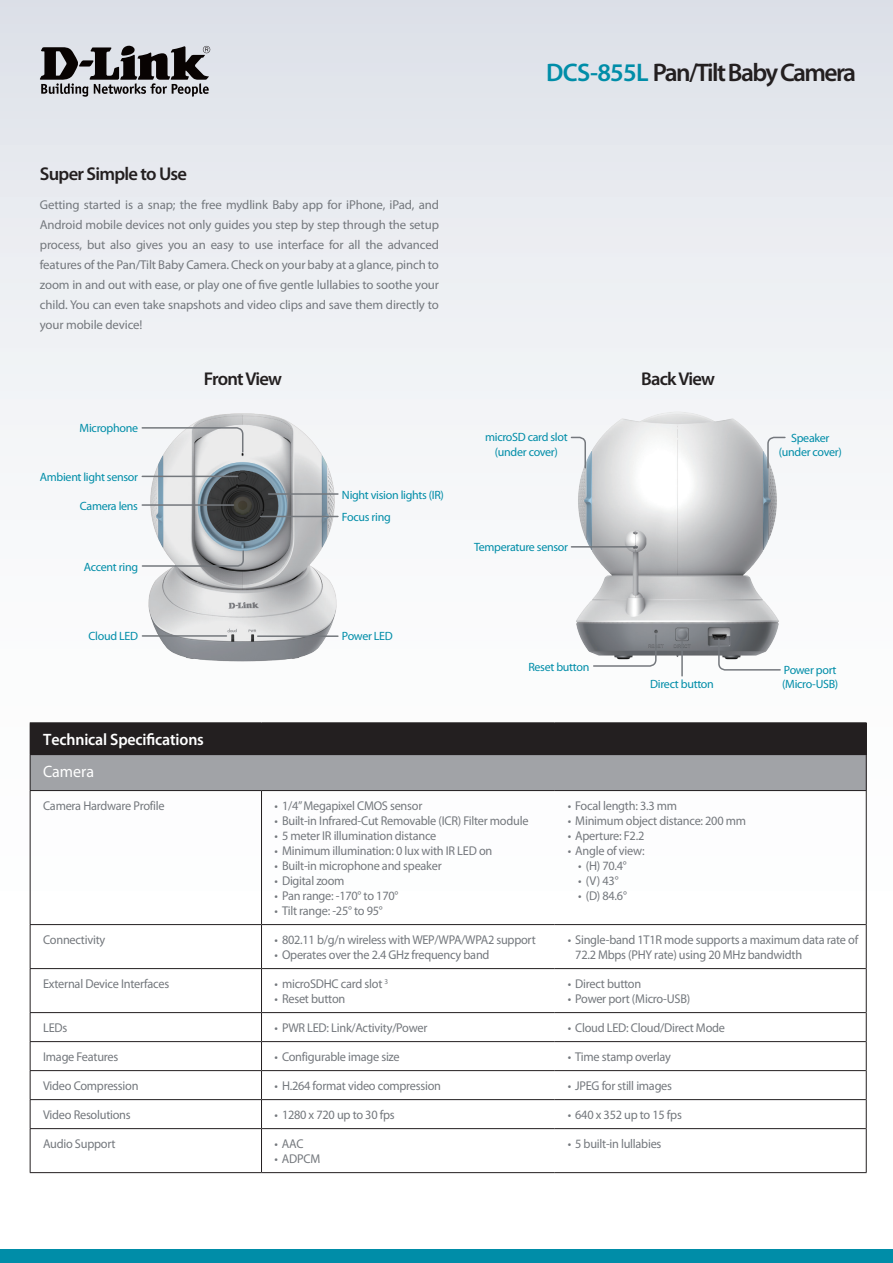
<style>
.page{position:relative;width:893px;height:1263px;background:#fff}
.page>*{position:absolute;margin:0;border:0;box-sizing:border-box;transform-origin:0 0}
.t1{font:600 25.5px "Myriad Pro";letter-spacing:-.065em;color:#231f20}
.t2{font:600 18.6px "Myriad Pro";letter-spacing:-.04em;color:#231f20}
.t3{font:600 16.5px "Myriad Pro";letter-spacing:-.01em;color:#fff}
.t4{font:16.5px "Myriad Pro";color:#fff}
.t5{font:12.9px/20px "Myriad Pro";letter-spacing:-.01em;color:#74787d;text-align:justify}
.t6{font:12.75px/15px "Myriad Pro";letter-spacing:-.02em;color:#74787d}
.t7{font:12px/14.4px "Myriad Pro";letter-spacing:-.025em;color:#008da8;text-align:center}
.s1{color:#008da8}
</style>
<div class="page">
<div style="left:0;top:0;width:893px;height:1084px;background:linear-gradient(to bottom,#e3e6ec,#fff)"></div>
<div style="left:0;top:1249px;width:893px;height:14px;background:#008da8"></div>
<svg style="left:40px;top:46px;width:170px;height:51px;background:#807f83"></svg>
<div style="left:30px;top:723px;width:836px;height:32px;background:#231f20"></div>
<div style="left:30px;top:755px;width:836px;height:35px;background:#a1a3a7"></div>
<hr style="left:866px;top:723px;width:1px;height:32px;background:#231f20">
<hr style="left:866px;top:755px;width:1px;height:35px;background:#231f20">
<hr style="left:30px;top:1070px;width:231px;height:1px;background:#231f20">
<hr style="left:261px;top:1070px;width:294px;height:1px;background:#231f20">
<hr style="left:555px;top:1070px;width:311px;height:1px;background:#231f20">
<hr style="left:30px;top:1099px;width:231px;height:1px;background:#231f20">
<hr style="left:261px;top:1099px;width:294px;height:1px;background:#231f20">
<hr style="left:555px;top:1099px;width:311px;height:1px;background:#231f20">
<hr style="left:30px;top:1128px;width:231px;height:1px;background:#231f20">
<hr style="left:261px;top:1128px;width:294px;height:1px;background:#231f20">
<hr style="left:555px;top:1128px;width:311px;height:1px;background:#231f20">
<hr style="left:30px;top:924px;width:231px;height:1px;background:#231f20">
<hr style="left:30px;top:968px;width:231px;height:1px;background:#231f20">
<hr style="left:30px;top:1172px;width:231px;height:1px;background:#231f20">
<hr style="left:261px;top:924px;width:294px;height:1px;background:#231f20">
<hr style="left:261px;top:968px;width:294px;height:1px;background:#231f20">
<hr style="left:261px;top:1172px;width:294px;height:1px;background:#231f20">
<hr style="left:555px;top:924px;width:311px;height:1px;background:#231f20">
<hr style="left:555px;top:968px;width:311px;height:1px;background:#231f20">
<hr style="left:555px;top:1172px;width:312px;height:1px;background:#231f20">
<hr style="left:30px;top:755px;width:1px;height:35px;background:#231f20">
<hr style="left:30px;top:722px;width:231px;height:1px;background:#231f20">
<hr style="left:261px;top:722px;width:294px;height:1px;background:#231f20">
<hr style="left:555px;top:722px;width:312px;height:1px;background:#231f20">
<hr style="left:555px;top:790px;width:312px;height:1px;background:#231f20">
<hr style="left:866px;top:791px;width:1px;height:133px;background:#231f20">
<hr style="left:866px;top:924px;width:1px;height:44px;background:#231f20">
<hr style="left:866px;top:968px;width:1px;height:44px;background:#231f20">
<svg style="left:866px;top:1012px;width:1px;height:116px"></svg>
<hr style="left:866px;top:1128px;width:1px;height:44px;background:#231f20">
<hr style="left:261px;top:790px;width:294px;height:1px;background:#231f20">
<hr style="left:30px;top:790px;width:231px;height:1px;background:#231f20">
<hr style="left:30px;top:791px;width:1px;height:133px;background:#231f20">
<hr style="left:261px;top:791px;width:1px;height:133px;background:#231f20">
<hr style="left:30px;top:925px;width:1px;height:43px;background:#231f20">
<hr style="left:261px;top:925px;width:1px;height:43px;background:#231f20">
<hr style="left:30px;top:969px;width:1px;height:43px;background:#231f20">
<hr style="left:261px;top:969px;width:1px;height:43px;background:#231f20">
<hr style="left:30px;top:1012px;width:231px;height:1px;background:#231f20">
<hr style="left:261px;top:1012px;width:294px;height:1px;background:#231f20">
<hr style="left:555px;top:1012px;width:311px;height:1px;background:#231f20">
<hr style="left:30px;top:1041px;width:231px;height:1px;background:#231f20">
<hr style="left:261px;top:1041px;width:294px;height:1px;background:#231f20">
<hr style="left:555px;top:1041px;width:311px;height:1px;background:#231f20">
<svg style="left:30px;top:1013px;width:1px;height:115px"></svg>
<svg style="left:261px;top:1013px;width:1px;height:115px"></svg>
<hr style="left:30px;top:1129px;width:1px;height:43px;background:#231f20">
<hr style="left:261px;top:1129px;width:1px;height:43px;background:#231f20">
<img style="left:147px;top:409px;width:192px;height:255px">
<svg style="left:141px;top:426px;width:103px;height:27px"></svg>
<hr style="left:142px;top:504px;width:92px;height:2px;background:#74787d">
<hr style="left:142px;top:476px;width:96px;height:1px;background:#74787d">
<hr style="left:258px;top:635px;width:80px;height:2px;background:#74787d">
<svg style="left:141px;top:549px;width:104px;height:18px"></svg>
<hr style="left:142px;top:635px;width:84px;height:2px;background:#74787d">
<hr style="left:269px;top:493px;width:69px;height:2px;background:#74787d">
<hr style="left:261px;top:516px;width:77px;height:1px;background:#74787d">
<img style="left:554px;top:409px;width:246px;height:255px">
<svg style="left:717px;top:637px;width:65px;height:34px"></svg>
<svg style="left:570px;top:436px;width:17px;height:33px"></svg>
<hr style="left:571px;top:546px;width:66px;height:2px;background:#74787d">
<svg style="left:766px;top:436px;width:20px;height:33px"></svg>
<hr style="left:681px;top:641px;width:2px;height:35px;background:#74787d">
<svg style="left:592px;top:634px;width:65px;height:33px"></svg>
<h1 class="t1" style="left:546px;top:56px;width:311px"><span class="s1">DCS-855L</span> Pan/Tilt Baby Camera</h1>
<h2 class="t2" style="left:40px;top:162px;width:149px">Super Simple to Use</h2>
<p class="t5" style="left:40px;top:194px;width:401px">Getting started is a snap; the free mydlink Baby app for iPhone, iPad, and Android mobile devices not only guides you step by step through the setup process, but also gives you an easy to use interface for all the advanced features of the Pan/Tilt Baby Camera. Check on your baby at a glance, pinch to zoom in and out with ease, or play one of five gentle lullabies to soothe your child. You can even take snapshots and video clips and save them directly to your mobile device!</p>
<p class="t7" style="left:80px;top:420px;width:60px">Microphone</p>
<p class="t7" style="left:40px;top:469px;width:100px">Ambient light sensor</p>
<p class="t7" style="left:80px;top:498px;width:60px">Camera lens</p>
<p class="t7" style="left:84px;top:559px;width:56px">Accent ring</p>
<p class="t7" style="left:89px;top:629px;width:51px">Cloud LED</p>
<h2 class="t2" style="left:204px;top:367px;width:80px">Front View</h2>
<p class="t7" style="left:342px;top:487px;width:104px">Night vision lights (IR)</p>
<p class="t7" style="left:342px;top:510px;width:50px">Focus ring</p>
<p class="t7" style="left:342px;top:629px;width:52px">Power LED</p>
<p class="t7" style="left:485px;top:430px;width:84px">microSD card slot (under cover)</p>
<p class="t7" style="left:474px;top:539px;width:96px">Temperature sensor</p>
<p class="t7" style="left:528px;top:659px;width:63px">Reset button</p>
<h2 class="t2" style="left:641px;top:367px;width:76px">Back View</h2>
<p class="t7" style="left:650px;top:676px;width:65px">Direct button</p>
<p class="t7" style="left:779px;top:430px;width:65px">Speaker (under cover)</p>
<p class="t7" style="left:782px;top:662px;width:58px;text-align:left">Power port (Micro-USB)</p>
<p class="t3" style="left:43px;top:729px;width:162px">Technical Specifications</p>
<p class="t4" style="left:43px;top:761px;width:52px">Camera</p>
<p class="t6" style="left:43px;top:798px;width:123px">Camera Hardware Profile</p>
<p class="t6" style="left:275px;top:798px;width:149px">• 1/4” Megapixel CMOS sensor</p>
<p class="t6" style="left:275px;top:813px;width:255px">• Built-in Infrared-Cut Removable (ICR) Filter module</p>
<p class="t6" style="left:275px;top:828px;width:163px">• 5 meter IR illumination distance</p>
<p class="t6" style="left:275px;top:843px;width:219px">• Minimum illumination: 0 lux with IR LED on</p>
<p class="t6" style="left:275px;top:858px;width:169px">• Built-in microphone and speaker</p>
<p class="t6" style="left:275px;top:873px;width:72px">• Digital zoom</p>
<p class="t6" style="left:275px;top:888px;width:125px">• Pan range: -170° to 170°</p>
<p class="t6" style="left:275px;top:903px;width:110px">• Tilt range: -25° to 95°</p>
<p class="t6" style="left:43px;top:932px;width:64px">Connectivity</p>
<p class="t6" style="left:275px;top:932px;width:263px">• 802.11 b/g/n wireless with WEP/WPA/WPA2 support</p>
<p class="t6" style="left:275px;top:947px;width:216px">• Operates over the 2.4 GHz frequency band</p>
<p class="t6" style="left:43px;top:976px;width:128px">External Device Interfaces</p>
<p class="t6" style="left:275px;top:976px;width:115px">• microSDHC card slot <sup>3</sup></p>
<p class="t6" style="left:275px;top:991px;width:72px">• Reset button</p>
<p class="t6" style="left:568px;top:798px;width:111px">• Focal length: 3.3 mm</p>
<p class="t6" style="left:568px;top:813px;width:180px">• Minimum object distance: 200 mm</p>
<p class="t6" style="left:568px;top:828px;width:78px">• Aperture: F2.2</p>
<p class="t6" style="left:568px;top:843px;width:79px">• Angle of view:</p>
<p class="t6" style="left:578px;top:858px;width:50px">• (H) 70.4°</p>
<p class="t6" style="left:578px;top:873px;width:42px">• (V) 43°</p>
<p class="t6" style="left:578px;top:888px;width:50px">• (D) 84.6°</p>
<p class="t6" style="left:575px;top:932px;width:285px;text-indent:-7px">• Single-band 1T1R mode supports a maximum data rate of<br>72.2 Mbps (PHY rate) using 20 MHz bandwidth</p>
<p class="t6" style="left:568px;top:976px;width:75px">• Direct button</p>
<p class="t6" style="left:568px;top:991px;width:124px">• Power port (Micro-USB)</p>
<p class="t6" style="left:43px;top:1020px;width:26px">LEDs</p>
<p class="t6" style="left:275px;top:1020px;width:154px">• PWR LED: Link/Activity/Power</p>
<p class="t6" style="left:568px;top:1020px;width:159px">• Cloud LED: Cloud/Direct Mode</p>
<p class="t6" style="left:43px;top:1049px;width:77px">Image Features</p>
<p class="t6" style="left:275px;top:1049px;width:127px">• Configurable image size</p>
<p class="t6" style="left:568px;top:1049px;width:105px">• Time stamp overlay</p>
<p class="t6" style="left:43px;top:1078px;width:97px">Video Compression</p>
<p class="t6" style="left:274px;top:1078px;width:168px">• H.264 format video compression</p>
<p class="t6" style="left:568px;top:1078px;width:106px">• JPEG for still images</p>
<p class="t6" style="left:43px;top:1107px;width:89px">Video Resolutions</p>
<p class="t6" style="left:274px;top:1107px;width:122px">• 1280 x 720 up to 30 fps</p>
<p class="t6" style="left:568px;top:1107px;width:116px">• 640 x 352 up to 15 fps</p>
<p class="t6" style="left:43px;top:1136px;width:74px">Audio Support</p>
<p class="t6" style="left:274px;top:1136px;width:31px">• AAC</p>
<p class="t6" style="left:274px;top:1151px;width:47px">• ADPCM</p>
<p class="t6" style="left:568px;top:1136px;width:95px">• 5 built-in lullabies</p>
</div>
